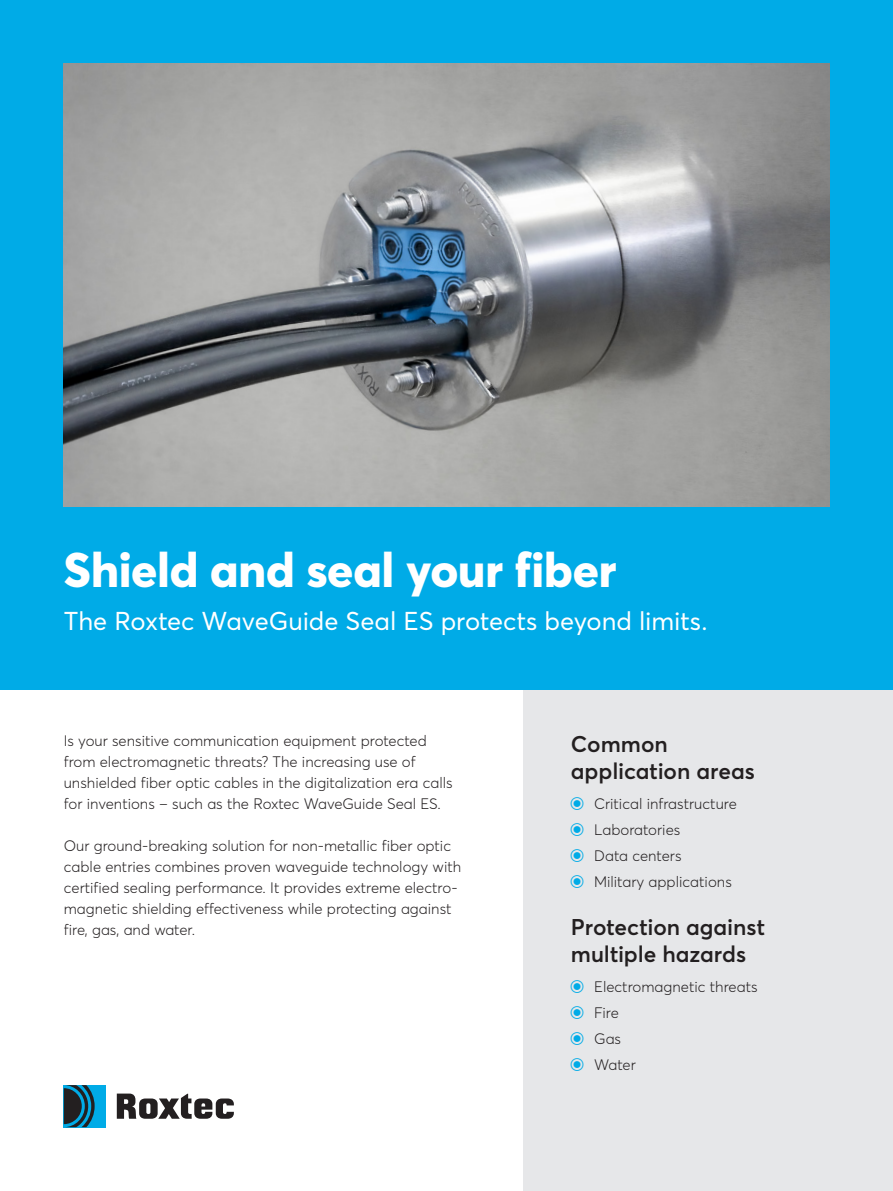
<style>
.page{position:relative;width:893px;height:1191px;background:#fff}
.page>*{position:absolute;margin:0;border:0;box-sizing:border-box;transform-origin:0 0}
.t1{font:800 48px "Averta";letter-spacing:-.005em;color:#fff}
.t2{font:25.5px "Averta";color:#fff}
.t3{font:600 22.5px/27px "Averta";color:#231f20}
.t4{font:300 15px/21px "Averta";color:#231f20}
</style>
<div class="page">
<div style="left:523px;top:661px;width:370px;height:530px;background:#e6e7e9"></div>
<div style="left:0;top:0;width:893px;height:689px;background:#00abe7"></div>
<svg style="left:117px;top:1093px;width:117px;height:25px"></svg>
<div style="left:64px;top:1085px;width:42px;height:42px;background:#00abe7"></div>
<svg style="left:64px;top:1085px;width:31px;height:42px"></svg>
<img style="left:64px;top:64px;width:765px;height:442px">
<h1 class="t1" style="left:64px;top:539px;width:554px">Shield and seal your fiber</h1>
<h2 class="t2" style="left:64px;top:605px;width:645px">The Roxtec WaveGuide Seal ES protects beyond limits.</h2>
<p class="t4" style="left:64px;top:730px;width:390px">Is your sensitive communication equipment protected from electromagnetic threats? The increasing use of unshielded fiber optic cables in the digitalization era calls for inventions – such as the Roxtec WaveGuide Seal ES.</p>
<p class="t4" style="left:64px;top:835px;width:399px">Our ground-breaking solution for non-metallic fiber optic cable entries combines proven waveguide technology with certified sealing performance. It provides extreme electro&shy;magnetic shielding effectiveness while protecting against fire, gas, and water.</p>
<h3 class="t3" style="left:571px;top:730px;width:186px">Common application areas</h3>
<p class="t4" style="left:594px;top:791px;width:144px;line-height:25.8px">Critical infrastructure<br>Laboratories<br>Data centers<br>Military applications</p>
<h3 class="t3" style="left:571px;top:913px;width:196px">Protection against multiple hazards</h3>
<p class="t4" style="left:594px;top:974px;width:165px;line-height:25.8px">Electromagnetic threats<br>Fire<br>Gas<br>Water</p>
</div>
